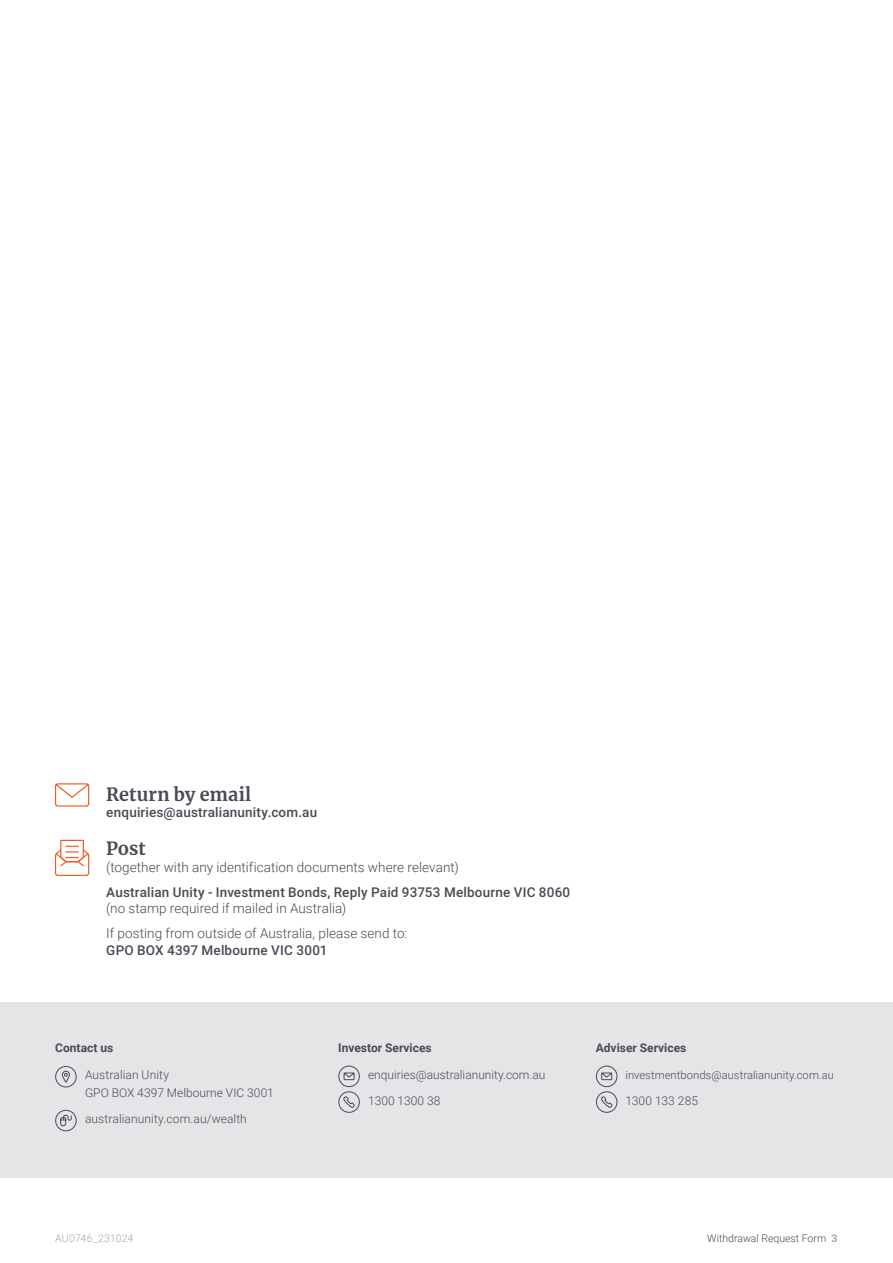
<style>
.page{position:relative;width:893px;height:1263px;background:#fff}
.page>*{position:absolute;margin:0;border:0;box-sizing:border-box;transform-origin:0 0}
.t1{font:700 18px "Merriweather";letter-spacing:.01em;color:#464b54}
.t2{font:300 13.5px/25px "Roboto";letter-spacing:.005em;color:#464b54}
.t3{font:500 13.5px "Roboto";letter-spacing:.015em;color:#464b54}
.t4{font:300 12px/18px "Roboto";letter-spacing:.005em;color:#464b54}
.t5{font:700 12px "Roboto";color:#464b54}
.t6{font:300 11.25px "Roboto";color:#464b54}
.t7{font:300 10.5px "Roboto";color:#464b54}
.t8{font:300 10.5px "Roboto";letter-spacing:.01em;color:#a4a6ae}
.s1{font-weight:700;color:#a4a6ae}
</style>
<div class="page">
<div style="left:0;top:1002px;width:893px;height:176px;background:#e5e5e7"></div>
<svg style="left:55px;top:1066px;width:22px;height:21px"></svg>
<div style="left:55px;top:1110px;width:21px;height:21px;border:1px solid #464b54;border-radius:50%"></div>
<svg style="left:60px;top:1115px;width:12px;height:11px"></svg>
<svg style="left:338px;top:1065px;width:22px;height:48px"></svg>
<svg style="left:596px;top:1065px;width:21px;height:48px"></svg>
<svg style="left:54px;top:783px;width:36px;height:24px"></svg>
<svg style="left:54px;top:839px;width:36px;height:37px"></svg>
<h1 class="t1" style="left:106px;top:782px;width:147px">Return by email</h1>
<p class="t3" style="left:106px;top:803px;width:212px">enquiries@australianunity.com.au</p>
<h1 class="t1" style="left:106px;top:836px;width:41px">Post</h1>
<p class="t2" style="left:106px;top:854px;width:354px">(together with any identification documents where relevant)</p>
<p class="t3" style="left:106px;top:882px;width:465px">Australian Unity - Investment Bonds, Reply Paid 93753 Melbourne VIC 8060</p>
<p class="t2" style="left:106px;top:895px;width:302px">(no stamp required if mailed in Australia)<br>If posting from outside of Australia, please send to:</p>
<p class="t3" style="left:106px;top:940px;width:223px">GPO BOX 4397 Melbourne VIC 3001</p>
<p class="t5" style="left:55px;top:1040px;width:60px">Contact us</p>
<p class="t4" style="left:85px;top:1065px;width:190px">Australian Unity<br>GPO BOX 4397 Melbourne VIC 3001</p>
<p class="t4" style="left:85px;top:1109px;width:163px">australianunity.com.au/wealth</p>
<p class="t5" style="left:338px;top:1040px;width:95px">Investor Services</p>
<p class="t4" style="left:368px;top:1065px;width:179px">enquiries@australianunity.com.au</p>
<p class="t4" style="left:368px;top:1092px;width:74px">1300 1300 38</p>
<p class="t5" style="left:596px;top:1040px;width:92px">Adviser Services</p>
<p class="t6" style="left:626px;top:1067px;width:210px">investmentbonds@australianunity.com.au</p>
<p class="t4" style="left:626px;top:1091px;width:74px">1300 133 285</p>
<p class="t8" style="left:55px;top:1230px;width:80px">AU0746_231024</p>
<p class="t7" style="left:707px;top:1231px;width:132px">Withdrawal Request Form <span class="s1">3</span></p>
</div>
